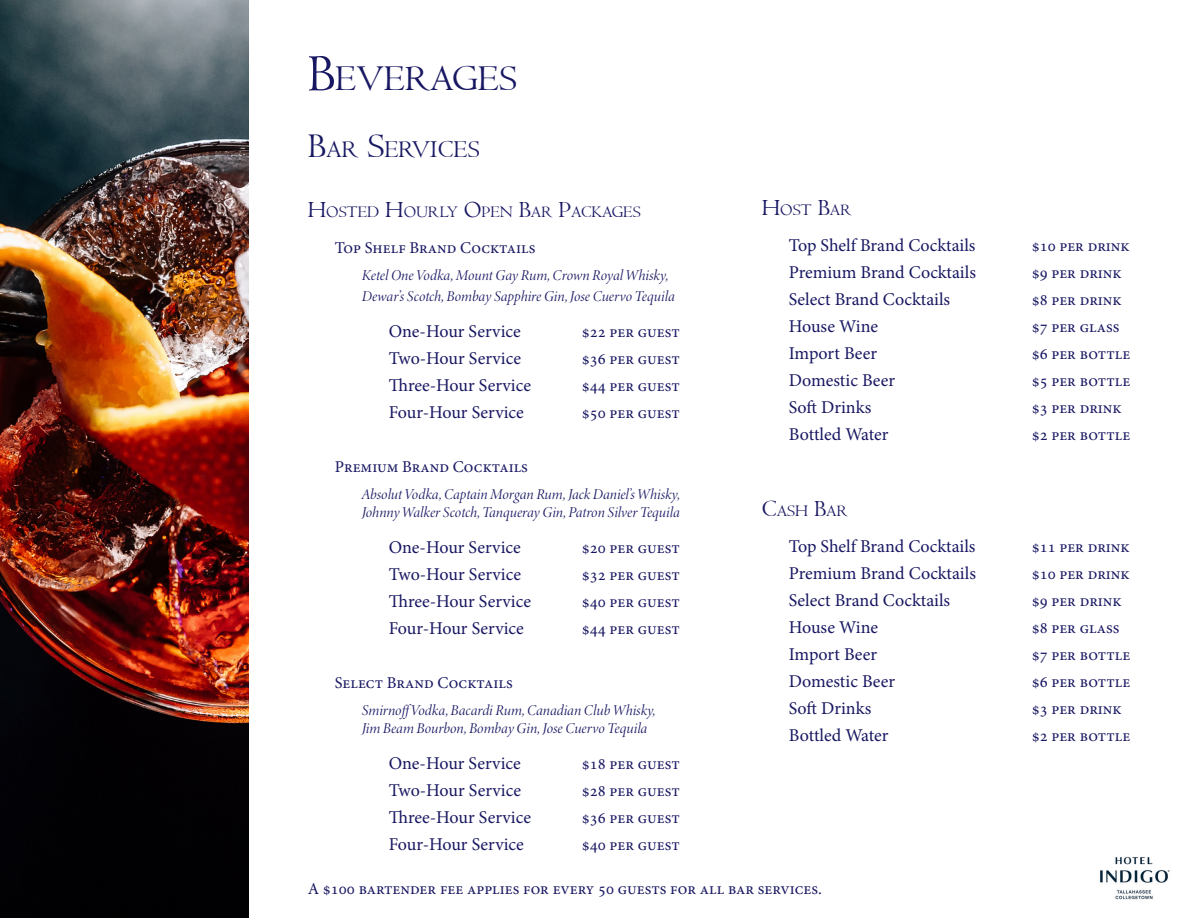
<style>
.page{position:relative;width:1188px;height:918px;background:#fff}
.page>*{position:absolute;margin:0;border:0;box-sizing:border-box;transform-origin:0 0}
.t1{font:37.8px "Centaur";color:#181762}
.t2{font:25.2px "Centaur";color:#181762}
.Buffet_Selections{font:18px "Minion Pro";letter-spacing:-.005em;color:#181762}
.Meal{font:16.8px "Centaur";color:#181762}
.Buffet_Selections-2{font:16.5px "Minion Pro";color:#181762}
.Meal_Details{font:italic 15px/21.6px "Minion Variable Concept";letter-spacing:-.045em;color:#181762}
.s1{font-size:54px}
.s2{font-size:36px}
.s3{font-size:24px}
</style>
<div class="page">
<img style="left:1100px;top:856px;width:70px;height:44px">
<img style="left:0;top:0;width:248px;height:918px">
<p class="t1" style="left:308px;top:56px;width:211px"><span class="s1">B</span>EVERAGES</p>
<p class="t2" style="left:308px;top:134px;width:173px"><span class="s2">B</span>AR <span class="s2">S</span>ERVICES</p>
<p class="Meal" style="left:308px;top:201px;width:334px"><span class="s3">H</span>OSTED <span class="s3">H</span>OURLY <span class="s3">O</span>PEN <span class="s3">B</span>AR <span class="s3">P</span>ACKAGES</p>
<p class="Buffet_Selections-2" style="left:335px;top:236px;width:202px">Top Shelf Brand Cocktails</p>
<p class="Meal_Details" style="left:362px;top:264px;width:315px">Ketel One Vodka, Mount Gay Rum, Crown Royal Whisky,<br>Dewar’s Scotch, Bombay Sapphire Gin, Jose Cuervo Tequila</p>
<p class="Buffet_Selections" style="left:389px;top:319px;width:134px">One-Hour Service</p>
<p class="Buffet_Selections-2" style="left:582px;top:321px;width:99px">$22 per guest</p>
<p class="Buffet_Selections" style="left:389px;top:346px;width:134px">Two-Hour Service</p>
<p class="Buffet_Selections-2" style="left:582px;top:348px;width:99px">$36 per guest</p>
<p class="Buffet_Selections" style="left:389px;top:373px;width:144px">Three-Hour Service</p>
<p class="Buffet_Selections-2" style="left:582px;top:375px;width:99px">$44 per guest</p>
<p class="Buffet_Selections" style="left:389px;top:400px;width:137px">Four-Hour Service</p>
<p class="Buffet_Selections-2" style="left:582px;top:402px;width:99px">$50 per guest</p>
<p class="Meal" style="left:762px;top:200px;width:91px"><span class="s3">H</span>OST <span class="s3">B</span>AR</p>
<p class="Buffet_Selections" style="left:789px;top:233px;width:188px">Top Shelf Brand Cocktails</p>
<p class="Buffet_Selections-2" style="left:1032px;top:235px;width:99px">$10 per drink</p>
<p class="Buffet_Selections" style="left:789px;top:260px;width:189px">Premium Brand Cocktails</p>
<p class="Buffet_Selections-2" style="left:1032px;top:262px;width:91px">$9 per drink</p>
<p class="Buffet_Selections" style="left:789px;top:287px;width:163px">Select Brand Cocktails</p>
<p class="Buffet_Selections-2" style="left:1032px;top:289px;width:91px">$8 per drink</p>
<p class="Buffet_Selections" style="left:789px;top:314px;width:91px">House Wine</p>
<p class="Buffet_Selections-2" style="left:1032px;top:316px;width:89px">$7 per glass</p>
<p class="Buffet_Selections" style="left:789px;top:341px;width:90px">Import Beer</p>
<p class="Buffet_Selections-2" style="left:1032px;top:343px;width:100px">$6 per bottle</p>
<p class="Buffet_Selections" style="left:789px;top:368px;width:108px">Domestic Beer</p>
<p class="Buffet_Selections-2" style="left:1032px;top:370px;width:100px">$5 per bottle</p>
<p class="Buffet_Selections" style="left:789px;top:395px;width:84px">Soft Drinks</p>
<p class="Buffet_Selections-2" style="left:1032px;top:397px;width:91px">$3 per drink</p>
<p class="Buffet_Selections" style="left:789px;top:422px;width:101px">Bottled Water</p>
<p class="Buffet_Selections-2" style="left:1032px;top:424px;width:100px">$2 per bottle</p>
<p class="Buffet_Selections-2" style="left:335px;top:456px;width:195px">Premium Brand Cocktails</p>
<p class="Meal_Details" style="left:362px;top:485px;width:320px;line-height:18px">Absolut Vodka, Captain Morgan Rum, Jack Daniel’s Whisky,<br>Johnny Walker Scotch, Tanqueray Gin, Patron Silver Tequila</p>
<p class="Buffet_Selections" style="left:389px;top:535px;width:134px">One-Hour Service</p>
<p class="Buffet_Selections-2" style="left:582px;top:537px;width:99px">$20 per guest</p>
<p class="Buffet_Selections" style="left:389px;top:562px;width:134px">Two-Hour Service</p>
<p class="Buffet_Selections-2" style="left:582px;top:564px;width:99px">$32 per guest</p>
<p class="Buffet_Selections" style="left:389px;top:589px;width:144px">Three-Hour Service</p>
<p class="Buffet_Selections-2" style="left:582px;top:591px;width:99px">$40 per guest</p>
<p class="Buffet_Selections" style="left:389px;top:616px;width:137px">Four-Hour Service</p>
<p class="Buffet_Selections-2" style="left:582px;top:618px;width:99px">$44 per guest</p>
<p class="Meal" style="left:762px;top:501px;width:88px"><span class="s3">C</span>ASH <span class="s3">B</span>AR</p>
<p class="Buffet_Selections" style="left:789px;top:534px;width:188px">Top Shelf Brand Cocktails</p>
<p class="Buffet_Selections-2" style="left:1032px;top:536px;width:99px">$11 per drink</p>
<p class="Buffet_Selections" style="left:789px;top:561px;width:189px">Premium Brand Cocktails</p>
<p class="Buffet_Selections-2" style="left:1032px;top:563px;width:99px">$10 per drink</p>
<p class="Buffet_Selections" style="left:789px;top:588px;width:163px">Select Brand Cocktails</p>
<p class="Buffet_Selections-2" style="left:1032px;top:590px;width:91px">$9 per drink</p>
<p class="Buffet_Selections" style="left:789px;top:615px;width:91px">House Wine</p>
<p class="Buffet_Selections-2" style="left:1032px;top:617px;width:89px">$8 per glass</p>
<p class="Buffet_Selections" style="left:789px;top:642px;width:90px">Import Beer</p>
<p class="Buffet_Selections-2" style="left:1032px;top:644px;width:100px">$7 per bottle</p>
<p class="Buffet_Selections" style="left:789px;top:669px;width:108px">Domestic Beer</p>
<p class="Buffet_Selections-2" style="left:1032px;top:671px;width:100px">$6 per bottle</p>
<p class="Buffet_Selections" style="left:789px;top:696px;width:84px">Soft Drinks</p>
<p class="Buffet_Selections-2" style="left:1032px;top:698px;width:91px">$3 per drink</p>
<p class="Buffet_Selections" style="left:789px;top:723px;width:101px">Bottled Water</p>
<p class="Buffet_Selections-2" style="left:1032px;top:725px;width:100px">$2 per bottle</p>
<p class="Buffet_Selections-2" style="left:335px;top:672px;width:180px">Select Brand Cocktails</p>
<p class="Meal_Details" style="left:362px;top:699px;width:295px">SmirnoffVodka, Bacardi Rum, Canadian Club Whisky,</p>
<p class="Meal_Details" style="left:362px;top:717px;width:288px">Jim Beam Bourbon, Bombay Gin, Jose Cuervo Tequila</p>
<p class="Buffet_Selections" style="left:389px;top:751px;width:134px">One-Hour Service</p>
<p class="Buffet_Selections-2" style="left:582px;top:753px;width:99px">$18 per guest</p>
<p class="Buffet_Selections" style="left:389px;top:778px;width:134px">Two-Hour Service</p>
<p class="Buffet_Selections-2" style="left:582px;top:780px;width:99px">$28 per guest</p>
<p class="Buffet_Selections" style="left:389px;top:805px;width:144px">Three-Hour Service</p>
<p class="Buffet_Selections-2" style="left:582px;top:807px;width:99px">$36 per guest</p>
<p class="Buffet_Selections" style="left:389px;top:832px;width:137px">Four-Hour Service</p>
<p class="Buffet_Selections-2" style="left:582px;top:834px;width:99px">$40 per guest</p>
<p class="Buffet_Selections-2" style="left:308px;top:878px;width:516px">A $100 bartender fee applies for every 50 guests for all bar services.</p>
</div>
